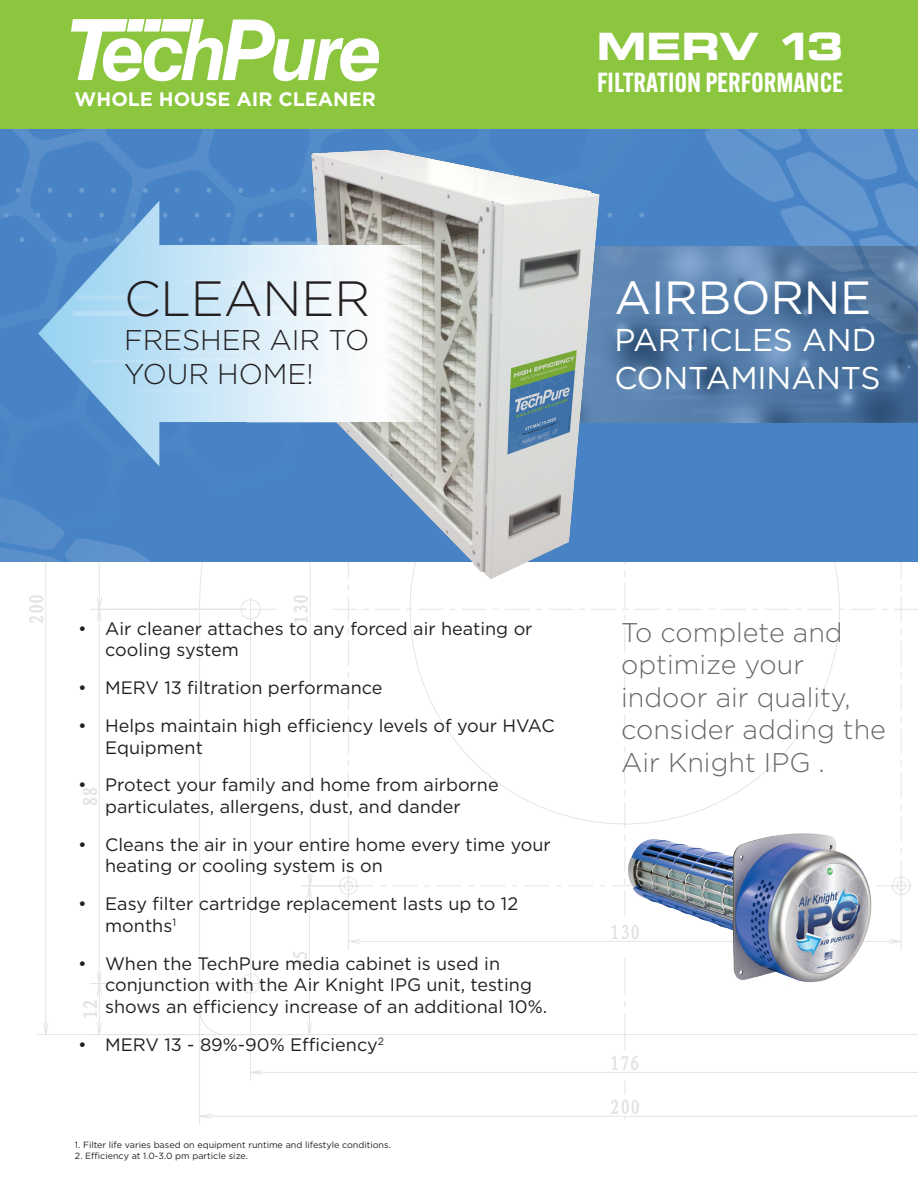
<style>
.page{position:relative;width:918px;height:1188px;background:#fff}
.page>*{position:absolute;margin:0;border:0;box-sizing:border-box;transform-origin:0 0}
.t1{font:300 49.5px "Gotham";letter-spacing:-.005em;color:#231f20}
.t2{font:46.5px "Gotham";letter-spacing:-.005em;color:#fff}
.t3{font:700 expanded 37.5px "Square 721 BT";letter-spacing:-.01em;color:#fff}
.t4{font:31.5px/37.8px "Gotham";letter-spacing:-.005em;color:#fff}
.t5{font:300 28.5px/34.2px "Gotham";letter-spacing:-.005em;color:#231f20}
.t6{font:300 27px/32.4px "Gotham";color:#69696c}
.t7{font:600 27px "Alternate Gothic ATF";color:#fff}
.t8{font:700 19.5px "Gotham";color:#fff}
.t9{font:18px/21.6px "Gotham";color:#231f20}
.t10{font:9px "Gotham";color:#231f20}
</style>
<div class="page">
<svg style="left:29px;top:596px;width:171px;height:439px"></svg>
<svg style="left:81px;top:1001px;width:16px;height:17px"></svg>
<svg style="left:82px;top:796px;width:147px;height:212px"></svg>
<svg style="left:82px;top:796px;width:15px;height:9px"></svg>
<svg style="left:82px;top:562px;width:168px;height:234px"></svg>
<svg style="left:250px;top:562px;width:668px;height:331px"></svg>
<svg style="left:199px;top:1013px;width:719px;height:112px"></svg>
<svg style="left:348px;top:1013px;width:554px;height:101px"></svg>
<svg style="left:229px;top:885px;width:410px;height:150px"></svg>
<svg style="left:292px;top:562px;width:53px;height:407px"></svg>
<img style="left:0;top:128px;width:918px;height:434px">
<img style="left:600px;top:246px;width:318px;height:176px">
<img style="left:311px;top:149px;width:289px;height:430px">
<img style="left:39px;top:201px;width:382px;height:265px">
<div style="left:0;top:0;width:918px;height:128px;background:#8bc63e"></div>
<svg style="left:71px;top:19px;width:308px;height:62px"></svg>
<img style="left:594px;top:801px;width:312px;height:195px">
<p class="t8" style="left:75px;top:87px;width:303px">WHOLE HOUSE AIR CLEANER</p>
<p class="t1" style="left:124px;top:268px;width:248px">CLEANER</p>
<p class="t5" style="left:124px;top:323px;width:247px">FRESHER AIR TO<br>YOUR HOME!</p>
<p class="t3" style="left:597px;top:24px;width:248px">MERV 13</p>
<p class="t7" style="left:597px;top:66px;width:247px">FILTRATION PERFORMANCE</p>
<p class="t2" style="left:615px;top:269px;width:258px">AIRBORNE</p>
<p class="t4" style="left:615px;top:321px;width:268px">PARTICLES AND<br>CONTAMINANTS</p>
<p class="t9" style="left:105px;top:618px;width:429px;text-indent:-27px">• Air cleaner attaches to any forced air heating or cooling system</p>
<p class="t9" style="left:78px;top:677px;width:306px">• MERV 13 filtration performance</p>
<p class="t9" style="left:105px;top:715px;width:451px;text-indent:-27px">• Helps maintain high efficiency levels of your HVAC<br>Equipment</p>
<p class="t9" style="left:105px;top:774px;width:395px;text-indent:-27px">• Protect your family and home from airborne particulates, allergens, dust, and dander</p>
<p class="t9" style="left:105px;top:834px;width:447px;text-indent:-27px">• Cleans the air in your entire home every time your heating or cooling system is on</p>
<p class="t9" style="left:105px;top:893px;width:415px;text-indent:-27px">• Easy filter cartridge replacement lasts up to 12 months<sup>1</sup></p>
<p class="t9" style="left:105px;top:952px;width:444px;text-indent:-27px">• When the TechPure media cabinet is used in conjunction with the Air Knight IPG unit, testing shows an efficiency increase of an additional 10%.</p>
<p class="t9" style="left:78px;top:1033px;width:307px">• MERV 13 - 89%-90% Efficiency<sup>2</sup></p>
<p class="t10" style="left:75px;top:1139px;width:317px">1. Filter life varies based on equipment runtime and lifestyle conditions.</p>
<p class="t10" style="left:75px;top:1150px;width:174px">2. Efficiency at 1.0-3.0 pm particle size.</p>
<p class="t6" style="left:621px;top:616px;width:266px">To complete and optimize your indoor air quality, consider adding the<br>Air Knight IPG .</p>
</div>
